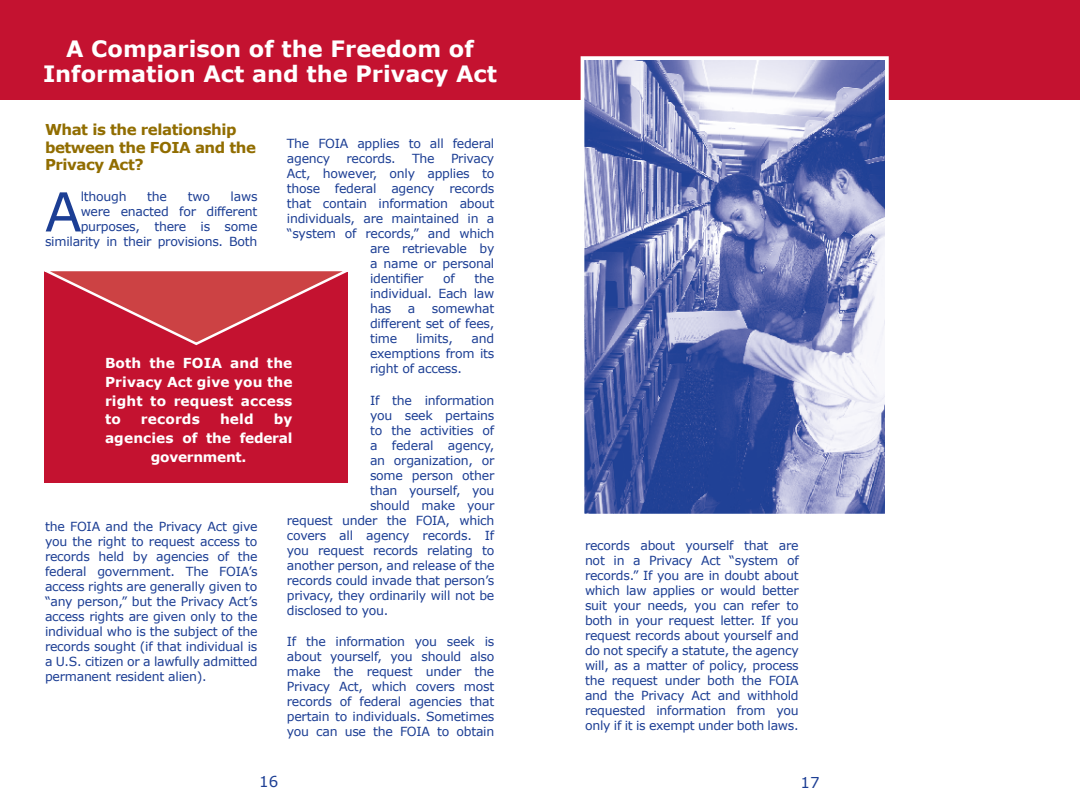
<style>
.page{position:relative;width:1080px;height:810px;background:#fff}
.page>*{position:absolute;margin:0;border:0;box-sizing:border-box;transform-origin:0 0}
.Text_Drop_Cap{font:53.75px "Verdana";color:#1c3e94}
.Section_Title{font:700 22.5px/25px "Verdana";color:#fff;text-align:center}
.Text_Section_Head{font:700 15px/17.5px "Verdana";letter-spacing:-.03em;color:#916d00}
.t1{font:15px "Verdana";color:#1c3e94}
.BLURB{font:700 13.75px/18.8px "Verdana";letter-spacing:.01em;color:#fff;text-align:justify}
.BLURB-2{font:700 13.75px "Verdana";letter-spacing:-.02em;color:#fff}
.Text_Intro{font:12.5px/15px "Verdana";letter-spacing:-.02em;color:#1c3e94;text-align:justify}
.Text_Drop_Cap-2{font:12.5px/15px "Verdana";letter-spacing:-.02em;color:#1c3e94;text-align:justify}
</style>
<div class="page">
<div style="left:0;top:0;width:1080px;height:99px;background:#c41230"></div>
<div style="left:45px;top:270px;width:303px;height:212px;background:#c41230"></div>
<svg style="left:44px;top:270px;width:304px;height:77px"></svg>
<img style="left:586px;top:61px;width:298px;height:452px">
<div style="left:581px;top:56px;width:308px;height:462px;border:4px solid #fff"></div>
<h1 class="Section_Title" style="left:43px;top:36px;width:455px">A Comparison of the Freedom of<br>Information Act and the Privacy Act</h1>
<h3 class="Text_Section_Head" style="left:45px;top:121px;width:213px">What is the relationship between the FOIA and the<br>Privacy Act?</h3>
<p class="Text_Drop_Cap" style="left:45px;top:178px;width:38px">A</p>
<p class="Text_Drop_Cap-2" style="left:81px;top:189px;width:47px">lthough</p>
<p class="Text_Drop_Cap-2" style="left:147px;top:189px;width:21px">the</p>
<p class="Text_Drop_Cap-2" style="left:188px;top:189px;width:24px">two</p>
<p class="Text_Drop_Cap-2" style="left:287px;top:136px;width:209px">The FOIA applies to all federal agency</p>
<p class="Text_Drop_Cap-2" style="left:347px;top:151px;width:51px">records.</p>
<p class="Text_Drop_Cap-2" style="left:412px;top:151px;width:24px">The</p>
<p class="Text_Drop_Cap-2" style="left:451px;top:151px;width:45px">Privacy</p>
<p class="Text_Drop_Cap-2" style="left:287px;top:166px;width:209px">Act, however, only applies to</p>
<p class="Text_Drop_Cap-2" style="left:287px;top:181px;width:209px">those federal agency records</p>
<p class="Text_Drop_Cap-2" style="left:287px;top:196px;width:209px">that contain information about</p>
<p class="Text_Drop_Cap-2" style="left:287px;top:211px;width:209px">individuals, are maintained in a</p>
<p class="Text_Drop_Cap-2" style="left:287px;top:226px;width:209px">“system of records,” and which</p>
<p class="Text_Drop_Cap-2" style="left:370px;top:241px;width:126px">are retrievable by</p>
<p class="Text_Drop_Cap-2" style="left:370px;top:256px;width:126px">a name or personal</p>
<p class="Text_Drop_Cap-2" style="left:370px;top:271px;width:55px">identifier</p>
<p class="Text_Drop_Cap-2" style="left:443px;top:271px;width:13px">of</p>
<p class="Text_Drop_Cap-2" style="left:45px;top:189px;width:214px;text-align:right">laws<br>were enacted for different purposes, there is some similarity in their provisions. Both</p>
<p class="Text_Drop_Cap-2" style="left:370px;top:271px;width:126px;text-indent:105px">the individual. Each law has</p>
<p class="Text_Drop_Cap-2" style="left:370px;top:301px;width:126px;text-indent:62px">somewhat different set of fees, time</p>
<p class="Text_Drop_Cap-2" style="left:408px;top:301px;width:9px">a</p>
<p class="Text_Drop_Cap-2" style="left:370px;top:331px;width:126px;text-indent:102px">and exemptions from its right of access.</p>
<p class="Text_Intro" style="left:370px;top:392px;width:126px">If the information</p>
<p class="Text_Intro" style="left:370px;top:407px;width:126px">you seek pertains</p>
<p class="Text_Intro" style="left:370px;top:422px;width:126px">to the activities of</p>
<p class="Text_Intro" style="left:370px;top:437px;width:126px">a federal agency,</p>
<p class="Text_Intro" style="left:370px;top:452px;width:126px">an organization, or</p>
<p class="Text_Intro" style="left:370px;top:467px;width:126px">some person other</p>
<p class="Text_Intro" style="left:370px;top:482px;width:126px">than yourself, you</p>
<p class="Text_Intro" style="left:370px;top:497px;width:126px">should make your</p>
<p class="Text_Intro" style="left:287px;top:512px;width:209px">request under the FOIA, which</p>
<p class="Text_Intro" style="left:287px;top:527px;width:209px">covers all agency records. If</p>
<p class="Text_Intro" style="left:287px;top:542px;width:209px">you request records relating to</p>
<p class="Text_Intro" style="left:287px;top:557px;width:209px">another person, and release of the</p>
<p class="Text_Intro" style="left:287px;top:572px;width:209px">records could invade that person’s</p>
<p class="Text_Intro" style="left:287px;top:587px;width:209px">privacy, they ordinarily will not be</p>
<p class="Text_Intro" style="left:287px;top:602px;width:103px">disclosed to you.</p>
<p class="Text_Intro" style="left:287px;top:633px;width:209px">If the information you seek is about yourself, you should also make the request under the Privacy Act, which covers most records of federal agencies that pertain to individuals. Sometimes you can use the FOIA to obtain</p>
<p class="Text_Drop_Cap-2" style="left:416px;top:331px;width:38px">limits,</p>
<h2 class="BLURB" style="left:105px;top:353px;width:189px">Both the FOIA and the Privacy Act give you the right to request access to</h2>
<h2 class="BLURB" style="left:141px;top:409px;width:60px">records</h2>
<h2 class="BLURB" style="left:220px;top:409px;width:35px">held</h2>
<h2 class="BLURB" style="left:274px;top:409px;width:20px">by</h2>
<h2 class="BLURB-2" style="left:105px;top:429px;width:189px">agencies of the federal</h2>
<h2 class="BLURB-2" style="left:151px;top:448px;width:97px">government.</h2>
<p class="Text_Drop_Cap-2" style="left:45px;top:519px;width:214px">the FOIA and the Privacy Act give you the right to request access to records held by agencies of the federal government. The FOIA’s access rights are generally given to “any person,” but the Privacy Act’s access rights are given only to the individual who is the subject of the records sought (if that individual is a U.S. citizen or a lawfully admitted permanent resident alien).</p>
<p class="Text_Intro" style="left:585px;top:537px;width:215px">records about yourself that are not in a Privacy Act “system of records.” If you are in doubt about which law applies or would better suit your needs, you can refer to both in your request letter. If you request records about yourself and do not specify a statute, the agency will, as a matter of policy, process the request under both the FOIA and the Privacy Act and withhold requested information from you only if it is exempt under both laws.</p>
<p class="t1" style="left:259px;top:772px;width:21px">16</p>
<p class="t1" style="left:800px;top:773px;width:21px">17</p>
</div>
